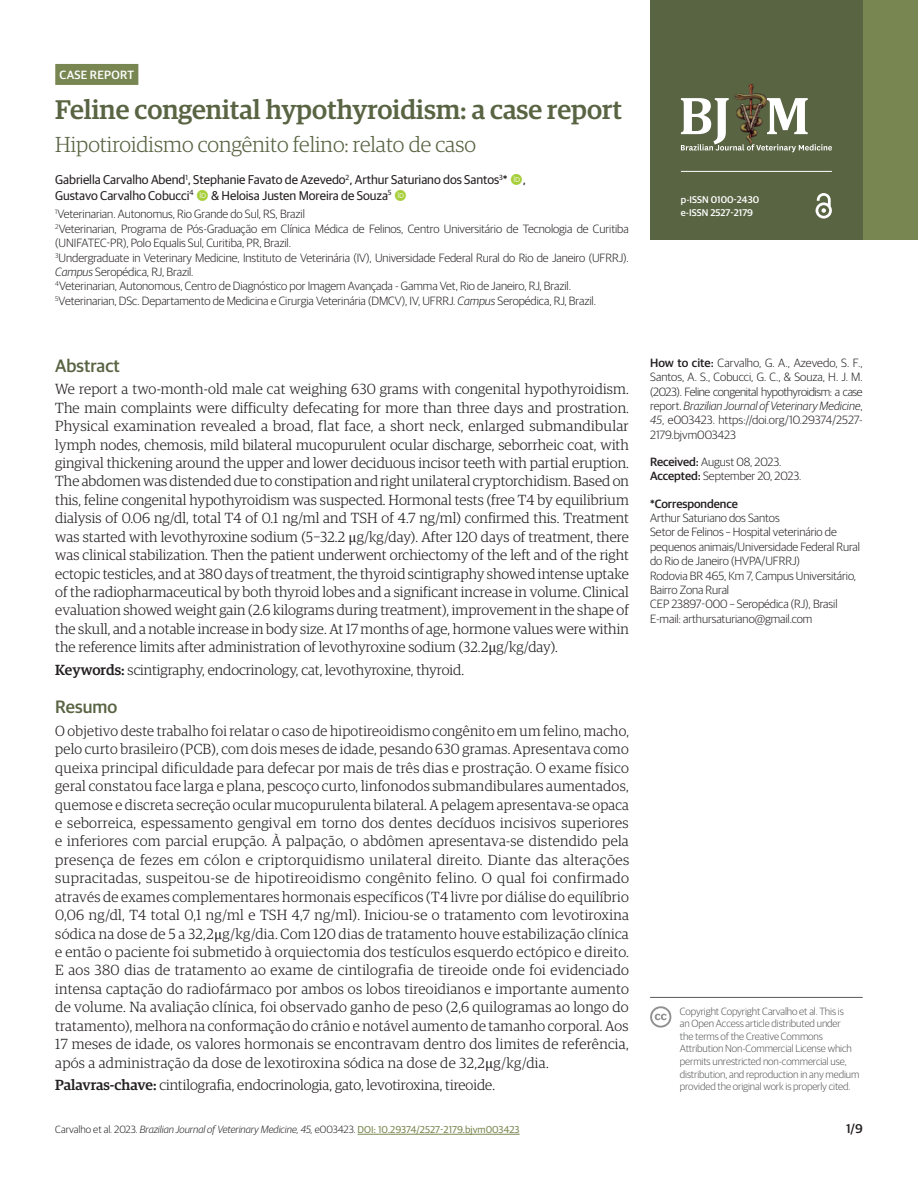
<style>
.page{position:relative;width:918px;height:1188px;background:#fff}
.page>*{position:absolute;margin:0;border:0;box-sizing:border-box;transform-origin:0 0}
.ArticleTitle{font:500 27px "Guardian Egyptian";color:#596443}
.ArticleTitle-Trans1{font:300 21.75px "Guardian Egyptian";color:#596443}
.AbstractTitle{font:500 18px "Guardian Sans";color:#596443}
.AbstractTitle-Trans1{font:500 18px "Guardian Sans";color:#596443}
.Abstract-Trans1{font:300 14.7px/18.5px "Guardian Egyptian";letter-spacing:.02em;color:#231f20;text-align:justify}
.Abstract{font:300 14.7px/18.5px "Guardian Egyptian";letter-spacing:.005em;color:#231f20;text-align:justify}
.Keywords-Trans1{font:300 14.7px "Guardian Egyptian";color:#231f20}
.Keywords{font:300 14.7px "Guardian Egyptian";color:#231f20}
.Authors{font:12.75px/15.3px "Guardian Sans";letter-spacing:-.005em;color:#231f20}
.t1{font:500 12.75px "Guardian Sans";color:#231f20}
.Affiliations{font:300 12px/14.4px "Guardian Sans";letter-spacing:-.005em;color:#231f20}
.Correspondence{font:300 12px/14.4px "Guardian Sans";letter-spacing:-.005em;color:#231f20}
.HowToCite{font:300 12px/14.4px "Guardian Sans";color:#231f20;text-align:justify}
.History{font:300 12px "Guardian Sans";letter-spacing:-.005em;color:#231f20}
.t2{font:500 12px "Guardian Sans";letter-spacing:.02em;color:#fff}
.LicenseParaAlt{font:300 10.5px/12.6px "Guardian Sans";letter-spacing:-.01em;color:#57585a}
.t3{font:italic 300 10.5px "Guardian Sans";color:#231f20}
.t4{font:500 9.75px/12.6px "Guardian Sans";color:#fff}
.s1{font-style:italic}
.s2{font-family:"Cambria Math";font-weight:400}
.s3{font-weight:500}
.s4{font-style:normal}
.s5{font-weight:400;font-style:normal;font-size:10.05px;color:#788751}
</style>
<div class="page">
<hr style="left:358px;top:1134px;width:162px;height:1px;background:#788751">
<div style="left:857px;top:0;width:61px;height:240px;background:#788751"></div>
<div style="left:650px;top:0;width:213px;height:240px;background:#596443"></div>
<svg style="left:816px;top:193px;width:16px;height:26px"></svg>
<hr style="left:681px;top:171px;width:151px;height:1px;background:#fff">
<img style="left:734px;top:84px;width:32px;height:14px">
<svg style="left:681px;top:98px;width:151px;height:54px"></svg>
<div style="left:55px;top:64px;width:83px;height:21px;background:#788751"></div>
<svg style="left:650px;top:1006px;width:21px;height:22px"></svg>
<hr style="left:650px;top:997px;width:213px;height:1px;background:#57585a">
<p class="t2" style="left:60px;top:66px;width:76px">CASE REPORT</p>
<p class="ArticleTitle" style="left:55px;top:90px;width:568px">Feline congenital hypothyroidism: a case report</p>
<p class="ArticleTitle-Trans1" style="left:55px;top:130px;width:422px">Hipotiroidismo congênito felino: relato de caso</p>
<p class="Authors" style="left:55px;top:171px;width:472px">Gabriella Carvalho Abend<sup>1</sup>, Stephanie Favato de Azevedo<sup>2</sup>, Arthur Saturiano dos Santos<sup>3</sup>* ,<br>Gustavo Carvalho Cobucci<sup>4</sup></p>
<p class="Authors" style="left:211px;top:187px;width:182px">&amp; Heloisa Justen Moreira de Souza<sup>5</sup></p>
<p class="Affiliations" style="left:55px;top:206px;width:251px"><sup>1</sup>Veterinarian. Autonomus, Rio Grande do Sul, RS, Brazil</p>
<p class="Affiliations" style="left:55px;top:221px;width:575px"><sup>2</sup>Veterinarian, Programa de Pós-Graduação em Clínica Médica de Felinos, Centro Universitário de Tecnologia de Curitiba (UNIFATEC-PR), Polo Equalis Sul, Curitiba, PR, Brazil.</p>
<p class="Affiliations" style="left:55px;top:249px;width:575px"><sup>3</sup>Undergraduate in Veterinary Medicine, Instituto de Veterinária (IV), Universidade Federal Rural do Rio de Janeiro (UFRRJ).<br><span class="s1">Campus</span> Seropédica, RJ, Brazil.</p>
<p class="Affiliations" style="left:55px;top:278px;width:517px"><sup>4</sup>Veterinarian, Autonomous, Centro de Diagnóstico por Imagem Avançada - Gamma Vet, Rio de Janeiro, RJ, Brazil.</p>
<p class="Affiliations" style="left:55px;top:293px;width:542px"><sup>5</sup>Veterinarian, DSc. Departamento de Medicina e Cirurgia Veterinária (DMCV), IV, UFRRJ. <span class="s1">Campus</span> Seropédica, RJ, Brazil.</p>
<p class="AbstractTitle" style="left:55px;top:352px;width:66px">Abstract</p>
<p class="Abstract" style="left:55px;top:379px;width:575px">We report a two-month-old male cat weighing 630 grams with congenital hypothyroidism.<br>The main complaints were difficulty defecating for more than three days and prostration.<br>Physical examination revealed a broad, flat face, a short neck, enlarged submandibular lymph nodes, chemosis, mild bilateral mucopurulent ocular discharge, seborrheic coat, with gingival thickening around the upper and lower deciduous incisor teeth with partial eruption.<br>The abdomen was distended due to constipation and right unilateral cryptorchidism. Based on this, feline congenital hypothyroidism was suspected. Hormonal tests (free T4 by equilibrium dialysis of 0.06 ng/dl, total T4 of 0.1 ng/ml and TSH of 4.7 ng/ml) confirmed this. Treatment was started with levothyroxine sodium (5−32.2 <span class="s2">µ</span>g/kg/day). After 120 days of treatment, there was clinical stabilization. Then the patient underwent orchiectomy of the left and of the right ectopic testicles, and at 380 days of treatment, the thyroid scintigraphy showed intense uptake of the radiopharmaceutical by both thyroid lobes and a significant increase in volume. Clinical evaluation showed weight gain (2.6 kilograms during treatment), improvement in the shape of the skull, and a notable increase in body size. At 17 months of age, hormone values were within the reference limits after administration of levothyroxine sodium (32.2<span class="s2">µ</span>g/kg/day).</p>
<p class="Keywords" style="left:55px;top:660px;width:410px"><span class="s3">Keywords:</span> scintigraphy, endocrinology, cat, levothyroxine, thyroid.</p>
<p class="AbstractTitle-Trans1" style="left:55px;top:694px;width:63px">Resumo</p>
<p class="Abstract-Trans1" style="left:55px;top:721px;width:575px">O objetivo deste trabalho foi relatar o caso de hipotireoidismo congênito em um felino, macho, pelo curto brasileiro (PCB), com dois meses de idade, pesando 630 gramas. Apresentava como queixa principal dificuldade para defecar por mais de três dias e prostração. O exame físico geral constatou face larga e plana, pescoço curto, linfonodos submandibulares aumentados, quemose e discreta secreção ocular mucopurulenta bilateral. A pelagem apresentava-se opaca e seborreica, espessamento gengival em torno dos dentes decíduos incisivos superiores e inferiores com parcial erupção. À palpação, o abdômen apresentava-se distendido pela presença de fezes em cólon e criptorquidismo unilateral direito. Diante das alterações supracitadas, suspeitou-se de hipotireoidismo congênito felino. O qual foi confirmado através de exames complementares hormonais específicos (T4 livre por diálise do equilíbrio 0,06 ng/dl, T4 total 0,1 ng/ml e TSH 4,7 ng/ml). Iniciou-se o tratamento com levotiroxina sódica na dose de 5 a 32,2<span class="s2">µ</span>g/kg/dia. Com 120 dias de tratamento houve estabilização clínica e então o paciente foi submetido à orquiectomia dos testículos esquerdo ectópico e direito.<br>E aos 380 dias de tratamento ao exame de cintilografia de tireoide onde foi evidenciado intensa captação do radiofármaco por ambos os lobos tireoidianos e importante aumento de volume. Na avaliação clínica, foi observado ganho de peso (2,6 quilogramas ao longo do tratamento), melhora na conformação do crânio e notável aumento de tamanho corporal. Aos 17 meses de idade, os valores hormonais se encontravam dentro dos limites de referência, após a administração da dose de lexotiroxina sódica na dose de 32,2<span class="s2">µ</span>g/kg/dia.</p>
<p class="Keywords-Trans1" style="left:55px;top:1075px;width:441px"><span class="s3">Palavras-chave:</span> cintilografia, endocrinologia, gato, levotiroxina, tireoide.</p>
<p class="t4" style="left:681px;top:193px;width:80px">p-ISSN 0100-2430 e-ISSN 2527-2179</p>
<p class="HowToCite" style="left:650px;top:355px;width:214px"><span class="s3">How to cite:</span> Carvalho, G. A., Azevedo, S. F., Santos, A. S., Cobucci, G. C., &amp; Souza, H. J. M. (2023). Feline congenital hypothyroidism: a case report. <span class="s1">Brazilian Journal of Veterinary Medicine</span>, <span class="s1">45</span>, e003423. https://doi.org/10.29374/2527- 2179.bjvm003423</p>
<p class="History" style="left:650px;top:454px;width:133px"><span class="s3">Received:</span> August 08, 2023.</p>
<p class="History" style="left:650px;top:468px;width:153px"><span class="s3">Accepted:</span> September 20, 2023.</p>
<p class="Correspondence" style="left:650px;top:495px;width:211px"><span class="s3">*Correspondence<br></span>Arthur Saturiano dos Santos<br>Setor de Felinos – Hospital veterinário de pequenos animais/Universidade Federal Rural do Rio de Janeiro (HVPA/UFRRJ)<br>Rodovia BR 465, Km 7, Campus Universitário, Bairro Zona Rural<br>CEP 23897-000 – Seropédica (RJ), Brasil E-mail: arthursaturiano@gmail.com</p>
<p class="LicenseParaAlt" style="left:680px;top:1004px;width:181px">Copyright Copyright Carvalho et al. This is<br>an Open Access article distributed under<br>the terms of the Creative Commons Attribution Non-Commercial License which permits unrestricted non-commercial use, distribution, and reproduction in any medium provided the original work is properly cited.</p>
<p class="t3" style="left:55px;top:1122px;width:466px"><span class="s4">Carvalho et al. 2023.</span> Brazilian Journal of Veterinary Medicine, 45, <span class="s4">e003423.</span> <span class="s5">DOI: 10.29374/2527-2179.bjvm003423</span></p>
<p class="t1" style="left:846px;top:1119px;width:18px">1/9</p>
</div>
